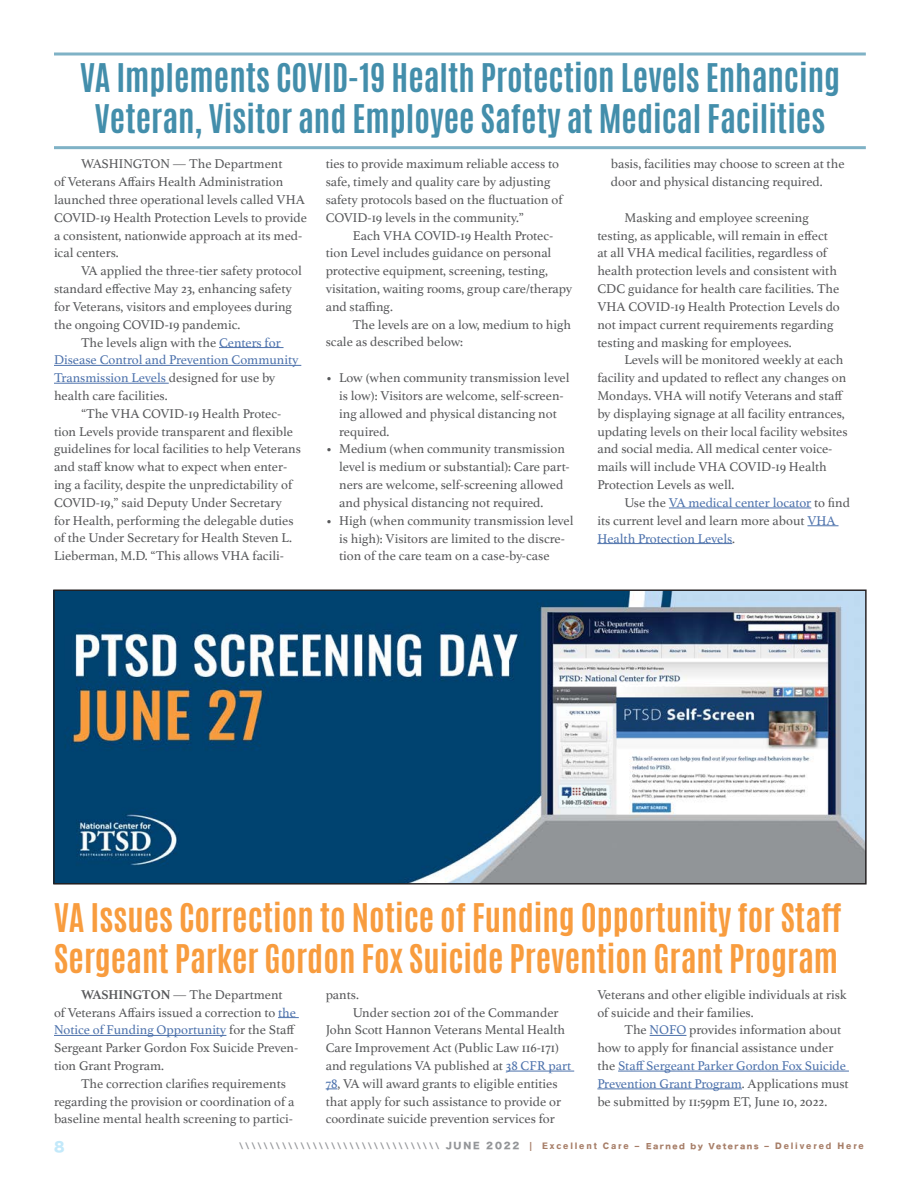
<style>
.page{position:relative;width:918px;height:1188px;background:#fff}
.page>*{position:absolute;margin:0;border:0;box-sizing:border-box;transform-origin:0 0}
.t1{font:700 33px/41.2px "Antonio";color:#f89c3e}
.t2{font:700 33px/41.2px "Antonio";color:#438eab;text-align:center}
.t3{font:13.5px "Hira Kaku Std N W8";color:#c3e9fa}
.Main_Paragraph_Syle{font:13.35px/17.9px "Athelas";color:#57585a}
.Main_Paragraph_Syle-2{font:13.35px/17.9px "Athelas";color:#4d72ac}
.t4{font:900 9px "Akzidenz Grotesk";letter-spacing:.2em;color:#939598}
.s1{color:#57585a}
.s2{font-weight:700}
.s3{color:#4d72ac}
.s4{font-family:"Hira Kaku Std W8";font-weight:400}
.s5{color:#a77e68}
.s6{font-family:"Hira Kaku Std N W8";font-weight:400;font-size:7.5px;color:#a77e68}
</style>
<div class="page">
<hr style="left:219px;top:347px;width:65px;height:1px;background:#4d72ac">
<hr style="left:54px;top:365px;width:247px;height:1px;background:#4d72ac">
<hr style="left:54px;top:383px;width:115px;height:1px;background:#4d72ac">
<hr style="left:669px;top:508px;width:142px;height:1px;background:#4d72ac">
<hr style="left:807px;top:525px;width:32px;height:1px;background:#4d72ac">
<hr style="left:597px;top:543px;width:135px;height:1px;background:#4d72ac">
<svg style="left:278px;top:1017px;width:21px;height:1px"></svg>
<hr style="left:54px;top:1035px;width:172px;height:1px;background:#4d72ac">
<hr style="left:506px;top:1071px;width:68px;height:1px;background:#4d72ac">
<hr style="left:650px;top:1035px;width:36px;height:1px;background:#4d72ac">
<hr style="left:618px;top:1071px;width:231px;height:1px;background:#4d72ac">
<hr style="left:597px;top:1089px;width:145px;height:1px;background:#4d72ac">
<img style="left:55px;top:592px;width:810px;height:291px">
<svg style="left:54px;top:52px;width:812px;height:4px;background:#9fc5d4"></svg>
<hr style="left:54px;top:146px;width:812px;height:3px;background:#438eab">
<p class="t2" style="left:80px;top:57px;width:762px">VA Implements COVID-19 Health Protection Levels Enhancing<br>Veteran, Visitor and Employee Safety at Medical Facilities</p>
<p class="Main_Paragraph_Syle" style="left:54px;top:155px;width:255px;text-indent:27px">WASHINGTON — The Department<br>of Veterans Affairs Health Administration launched three operational levels called VHA COVID-19 Health Protection Levels to provide a consistent, nationwide approach at its med&shy;ical centers.</p>
<p class="Main_Paragraph_Syle" style="left:54px;top:262px;width:249px;text-indent:27px">VA applied the three-tier safety protocol standard effective May 23, enhancing safety for Veterans, visitors and employees during the ongoing COVID-19 pandemic.</p>
<p class="Main_Paragraph_Syle-2" style="left:54px;top:333px;width:246px;text-indent:27px"><span class="s1">The levels align with the</span> Centers for Disease Control and Prevention Community Transmission Levels <span class="s1">designed for use by health care facilities.</span></p>
<p class="Main_Paragraph_Syle" style="left:54px;top:404px;width:248px;text-indent:27px">“The VHA COVID-19 Health Protec&shy;tion Levels provide transparent and flexible guidelines for local facilities to help Veterans and staff know what to expect when enter&shy;ing a facility, despite the unpredictability of COVID-19,” said Deputy Under Secretary for Health, performing the delegable duties of the Under Secretary for Health Steven L.<br>Lieberman, M.D. “This allows VHA facili-</p>
<p class="Main_Paragraph_Syle" style="left:326px;top:155px;width:238px">ties to provide maximum reliable access to safe, timely and quality care by adjusting safety protocols based on the fluctuation of COVID-19 levels in the community.”</p>
<p class="Main_Paragraph_Syle" style="left:326px;top:226px;width:248px;text-indent:27px">Each VHA COVID-19 Health Protec&shy;tion Level includes guidance on personal protective equipment, screening, testing, visitation, waiting rooms, group care/therapy and staffing.</p>
<p class="Main_Paragraph_Syle" style="left:326px;top:315px;width:247px;text-indent:27px">The levels are on a low, medium to high scale as described below:</p>
<p class="Main_Paragraph_Syle" style="left:339px;top:368px;width:232px;text-indent:-14px">• Low (when community transmission level is low): Visitors are welcome, self-screen&shy;ing allowed and physical distancing not required.</p>
<p class="Main_Paragraph_Syle" style="left:339px;top:440px;width:232px;text-indent:-14px">• Medium (when community transmission level is medium or substantial): Care part&shy;ners are welcome, self-screening allowed and physical distancing not required.</p>
<p class="Main_Paragraph_Syle" style="left:339px;top:511px;width:236px;text-indent:-14px">• High (when community transmission level is high): Visitors are limited to the discre&shy;tion of the care team on a case-by-case</p>
<p class="Main_Paragraph_Syle" style="left:611px;top:155px;width:235px">basis, facilities may choose to screen at the door and physical distancing required.</p>
<p class="Main_Paragraph_Syle" style="left:597px;top:208px;width:244px;text-indent:27px">Masking and employee screening testing, as applicable, will remain in effect at all VHA medical facilities, regardless of health protection levels and consistent with CDC guidance for health care facilities. The VHA COVID-19 Health Protection Levels do not impact current requirements regarding testing and masking for employees.</p>
<p class="Main_Paragraph_Syle" style="left:597px;top:351px;width:252px;text-indent:27px">Levels will be monitored weekly at each facility and updated to reflect any changes on Mondays. VHA will notify Veterans and staff by displaying signage at all facility entrances, updating levels on their local facility websites and social media. All medical center voice&shy;mails will include VHA COVID-19 Health Protection Levels as well.</p>
<p class="Main_Paragraph_Syle-2" style="left:597px;top:493px;width:254px;text-indent:27px"><span class="s1">Use the</span> VA medical center locator <span class="s1">to find its current level and learn more about</span> VHA<br>Health Protection Levels<span class="s1">.</span></p>
<p class="t1" style="left:54px;top:898px;width:789px">VA Issues Correction to Notice of Funding Opportunity for Staff<br>Sergeant Parker Gordon Fox Suicide Prevention Grant Program</p>
<p class="Main_Paragraph_Syle" style="left:54px;top:985px;width:246px;text-indent:27px"><span class="s2">WASHINGTON</span> — The Department<br>of Veterans Affairs issued a correction to <span class="s3">the Notice of Funding Opportunity</span> for the Staff Sergeant Parker Gordon Fox Suicide Preven&shy;tion Grant Program.</p>
<p class="Main_Paragraph_Syle" style="left:54px;top:1074px;width:242px;text-indent:27px">The correction clarifies requirements regarding the provision or coordination of a baseline mental health screening to partici-</p>
<p class="Main_Paragraph_Syle" style="left:326px;top:985px;width:35px">pants.</p>
<p class="Main_Paragraph_Syle" style="left:326px;top:1003px;width:247px;text-indent:27px">Under section 201 of the Commander John Scott Hannon Veterans Mental Health Care Improvement Act (Public Law 116-171) and regulations VA published at <span class="s3">38 CFR part 78</span>, VA will award grants to eligible entities that apply for such assistance to provide or coordinate suicide prevention services for</p>
<p class="Main_Paragraph_Syle" style="left:597px;top:985px;width:251px">Veterans and other eligible individuals at risk of suicide and their families.</p>
<p class="Main_Paragraph_Syle" style="left:597px;top:1021px;width:253px;text-indent:27px">The <span class="s3">NOFO</span> provides information about how to apply for financial assistance under the <span class="s3">Staff Sergeant Parker Gordon Fox Suicide Prevention Grant Program</span>. Applications must be submitted by 11:59pm ET, June 10, 2022.</p>
<p class="t3" style="left:54px;top:1140px;width:12px">8</p>
<p class="t4" style="left:239px;top:1140px;width:626px">\\\\\\\\\\\\\\\\\\\\\\\\\\\\\\\\\ <span class="s4">JUNE 2022</span> <span class="s5">| Excellent Care –</span> <span class="s6">Earned by Veterans</span> <span class="s5">– Delivered Here</span></p>
</div>
